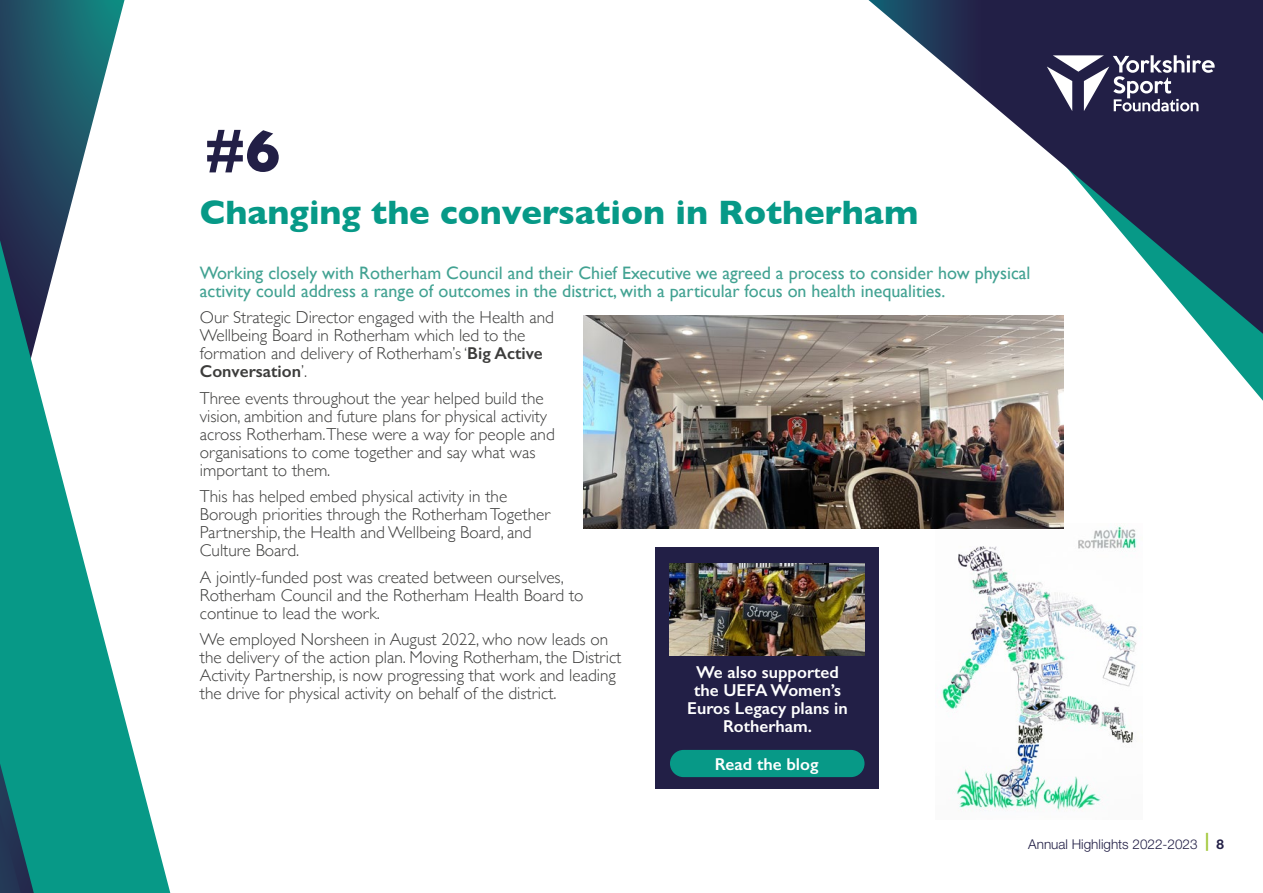
<style>
.page{position:relative;width:1263px;height:893px;background:#fff}
.page>*{position:absolute;margin:0;border:0;box-sizing:border-box;transform-origin:0 0}
.t1{font:700 60px "Gill Sans";color:#221f46}
.t2{font:700 34.5px "Gill Sans";color:#079987}
.t3{font:18px/18px "Gill Sans";color:#42a292}
.t4{font:300 17.25px/18px "Gill Sans";color:#3c3c3b}
.t5{font:600 17.25px/18px "Gill Sans";color:#fff;text-align:center}
.t6{font:300 13.5px "Helvetica Neue LT Std";color:#221f46}
.s1{font-weight:600}
.s2{font-weight:500;font-size:18px;color:#a2c73a}
.s3{font-weight:700}
</style>
<div class="page">
<svg style="left:0;top:0;width:125px;height:191px"></svg>
<svg style="left:0;top:191px;width:171px;height:702px"></svg>
<svg style="left:0;top:714px;width:37px;height:179px;background:#107775"></svg>
<svg style="left:868px;top:0;width:395px;height:386px"></svg>
<svg style="left:981px;top:22px;width:282px;height:288px;fill:#221f46"></svg>
<svg style="left:1047px;top:55px;width:168px;height:56px"></svg>
<img style="left:935px;top:523px;width:202px;height:288px">
<img style="left:584px;top:315px;width:479px;height:213px">
<div style="left:655px;top:547px;width:223px;height:242px;background:#221f46"></div>
<img style="left:670px;top:563px;width:194px;height:93px">
<div style="left:671px;top:751px;width:193px;height:25px;background:#079987;border-radius:13px"></div>
<div style="left:670px;top:750px;width:194px;height:27px;border:2px solid #079987;border-radius:13px"></div>
<h1 class="t1" style="left:205px;top:104px;width:77px">#6</h1>
<h2 class="t2" style="left:200px;top:184px;width:720px">Changing the conversation in Rotherham</h2>
<p class="t3" style="left:200px;top:264px;width:832px">Working closely with Rotherham Council and their Chief Executive we agreed a process to consider how physical activity could address a range of outcomes in the district, with a particular focus on health inequalities.</p>
<p class="t4" style="left:200px;top:308px;width:356px">Our Strategic Director engaged with the Health and Wellbeing Board in Rotherham which led to the formation and delivery of Rotherham’s ‘<span class="s1">Big Active Conversation</span>’.</p>
<p class="t4" style="left:200px;top:388px;width:356px">Three events throughout the year helped build the vision, ambition and future plans for physical activity across Rotherham.These were a way for people and organisations to come together and say what was important to them.</p>
<p class="t4" style="left:200px;top:487px;width:352px">This has helped embed physical activity in the Borough priorities through the Rotherham Together Partnership, the Health and Wellbeing Board, and Culture Board.</p>
<p class="t4" style="left:200px;top:567px;width:385px">A jointly-funded post was created between ourselves,<br>Rotherham Council and the Rotherham Health Board to continue to lead the work.</p>
<p class="t4" style="left:200px;top:630px;width:423px">We employed Norsheen in August 2022, who now leads on the delivery of the action plan. Moving Rotherham, the District Activity Partnership, is now progressing that work and leading the drive for physical activity on behalf of the district.</p>
<p class="t5" style="left:687px;top:663px;width:162px">We also supported the UEFA Women’s<br>Euros Legacy plans in<br>Rotherham.</p>
<p class="t5" style="left:715px;top:755px;width:105px">Read the blog</p>
<p class="t6" style="left:1028px;top:836px;width:197px">Annual Highlights 2022-2023 <span class="s2">|</span> <span class="s3">8</span></p>
</div>
